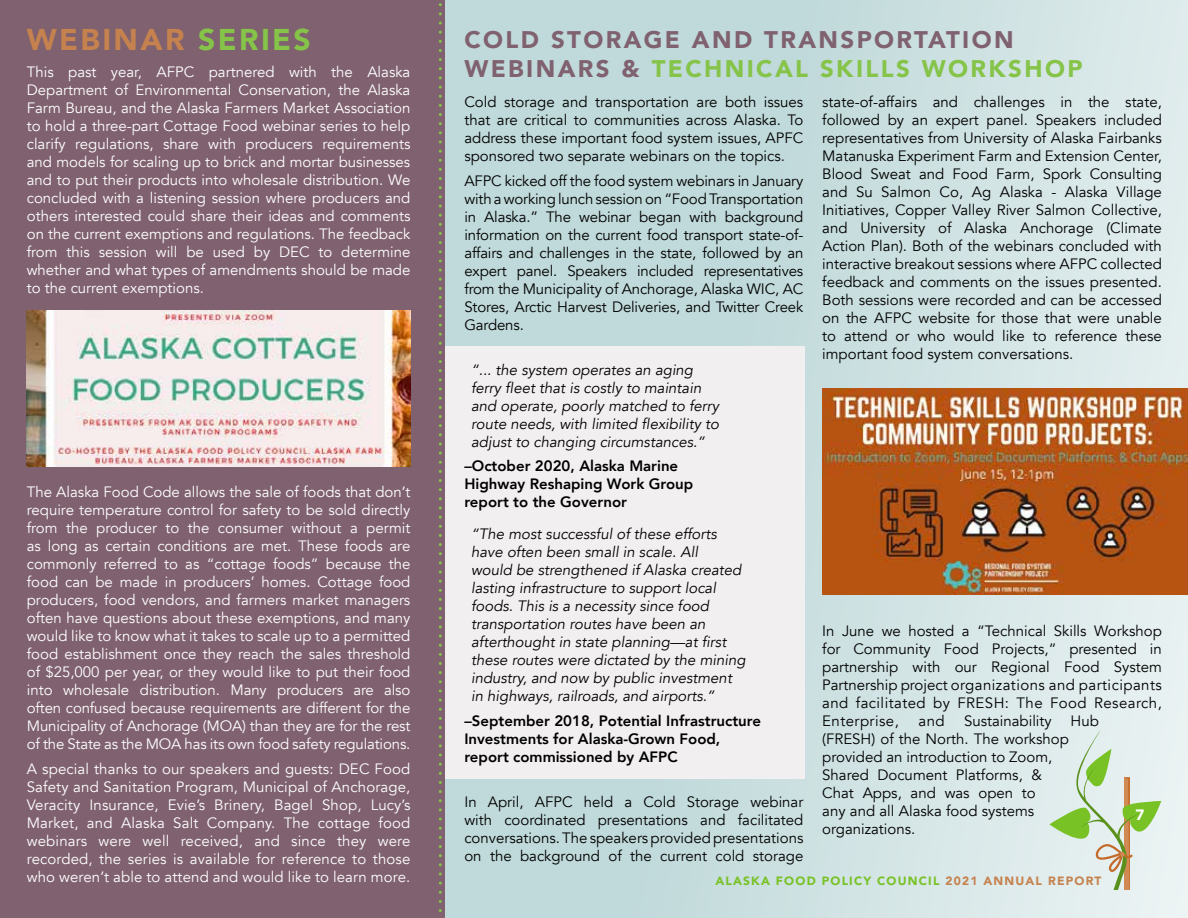
<style>
.page{position:relative;width:1188px;height:918px;background:#fff}
.page>*{position:absolute;margin:0;border:0;box-sizing:border-box;transform-origin:0 0}
.t1{font:900 30px "Avenir";letter-spacing:.08em;color:#c5824e}
.t2{font:900 24px/28.8px "Avenir";letter-spacing:.1em;color:#7f616f}
.t3{font:15px/18px "Avenir";color:#000;text-align:justify}
.t4{font:15px/18px "Avenir";color:#fff;text-align:justify}
.t5{font:italic 15px/18px "Avenir";color:#000}
.t6{font:800 15px/18px "Avenir";color:#000}
.t7{font:900 15px "Avenir";color:#fff}
.t8{font:900 12px "Avenir";letter-spacing:.1em;color:#78c226}
.s1{color:#85c448}
.s2{color:#c5824e}
</style>
<div class="page">
<div style="left:445px;top:0;width:743px;height:918px;background:linear-gradient(to right,#b8d4d5,#e0eced)"></div>
<div style="left:445px;top:346px;width:359px;height:433px;background:#f2eff0"></div>
<img style="left:822px;top:388px;width:366px;height:207px">
<div style="left:0;top:0;width:445px;height:918px;background:#7f616f"></div>
<svg style="left:439px;top:3px;width:3px;height:909px"></svg>
<img style="left:27px;top:310px;width:383px;height:157px">
<svg style="left:1049px;top:730px;width:112px;height:160px"></svg>
<h1 class="t1" style="left:27px;top:13px;width:285px">WEBINAR <span class="s1">SERIES</span></h1>
<p class="t4" style="left:27px;top:63px;width:385px">This past year, AFPC partnered with the Alaska Department of Environmental Conservation, the Alaska Farm Bureau, and the Alaska Farmers Market Association to hold a three-part Cottage Food webinar series to help clarify regulations, share with producers requirements and models for scaling up to brick and mortar businesses and to put their products into wholesale distribution. We concluded with a listening session where producers and others interested could share their ideas and comments on the current exemptions and regulations. The feedback from this session will be used by DEC to determine whether and what types of amendments should be made to the current exemptions.</p>
<p class="t4" style="left:27px;top:484px;width:385px">The Alaska Food Code allows the sale of foods that don’t require temperature control for safety to be sold directly from the producer to the consumer without a permit as long as certain conditions are met. These foods are commonly referred to as “cottage foods” because the food can be made in producers’ homes. Cottage food producers, food vendors, and farmers market managers often have questions about these exemptions, and many would like to know what it takes to scale up to a permitted food establishment once they reach the sales threshold of $25,000 per year, or they would like to put their food into wholesale distribution. Many producers are also often confused because requirements are different for the Municipality of Anchorage (MOA) than they are for the rest of the State as the MOA has its own food safety regulations.</p>
<p class="t4" style="left:27px;top:760px;width:385px">A special thanks to our speakers and guests: DEC Food Safety and Sanitation Program, Municipal of Anchorage, Veracity Insurance, Evie’s Brinery, Bagel Shop, Lucy’s Market, and Alaska Salt Company. The cottage food webinars were well received, and since they were recorded, the series is available for reference to those who weren’t able to attend and would like to learn more.</p>
<h2 class="t2" style="left:464px;top:25px;width:620px">COLD STORAGE AND TRANSPORTATION<br>WEBINARS &amp; <span class="s1">TECHNICAL SKILLS WORKSHOP</span></h2>
<p class="t3" style="left:464px;top:93px;width:341px">Cold storage and transportation are both issues that are critical to communities across Alaska. To address these important food system issues, APFC sponsored two separate webinars on the topics.</p>
<p class="t3" style="left:464px;top:172px;width:341px">AFPC kicked off the food system webinars in January with a working lunch session on “Food Transportation in Alaska.” The webinar began with background information on the current food transport state-of&shy;affairs and challenges in the state, followed by an expert panel. Speakers included representatives from the Municipality of Anchorage, Alaska WIC, AC Stores, Arctic Harvest Deliveries, and Twitter Creek Gardens.</p>
<p class="t5" style="left:471px;top:361px;width:250px">“... the system operates an aging ferry fleet that is costly to maintain and operate, poorly matched to ferry route needs, with limited flexibility to adjust to changing circumstances.”</p>
<p class="t6" style="left:464px;top:457px;width:230px">–October 2020, Alaska Marine<br>Highway Reshaping Work Group report to the Governor</p>
<p class="t5" style="left:471px;top:525px;width:276px">“The most successful of these efforts have often been small in scale. All<br>would be strengthened if Alaska created lasting infrastructure to support local foods. This is a necessity since food transportation routes have been an afterthought in state planning—at first these routes were dictated by the mining industry, and now by public investment in highways, railroads, and airports.”</p>
<p class="t6" style="left:464px;top:711px;width:298px">–September 2018, Potential Infrastructure<br>Investments for Alaska-Grown Food, report commissioned by AFPC</p>
<p class="t3" style="left:464px;top:793px;width:341px">In April, AFPC held a Cold Storage webinar with coordinated presentations and facilitated conversations. The speakers provided presentations on the background of the current cold storage</p>
<p class="t3" style="left:822px;top:93px;width:341px">state-of-affairs and challenges in the state, followed by an expert panel. Speakers included representatives from University of Alaska Fairbanks Matanuska Experiment Farm and Extension Center, Blood Sweat and Food Farm, Spork Consulting and Su Salmon Co, Ag Alaska - Alaska Village Initiatives, Copper Valley River Salmon Collective, and University of Alaska Anchorage (Climate Action Plan). Both of the webinars concluded with interactive breakout sessions where AFPC collected feedback and comments on the issues presented.<br>Both sessions were recorded and can be accessed on the AFPC website for those that were unable to attend or who would like to reference these important food system conversations.</p>
<p class="t3" style="left:822px;top:622px;width:341px">In June we hosted a “Technical Skills Workshop for Community Food Projects,” presented in partnership with our Regional Food System Partnership project organizations and participants and facilitated by FRESH: The Food Research, Enterprise,</p>
<p class="t3" style="left:919px;top:712px;width:28px">and</p>
<p class="t3" style="left:964px;top:712px;width:89px">Sustainability</p>
<p class="t3" style="left:1071px;top:712px;width:30px">Hub</p>
<p class="t3" style="left:822px;top:730px;width:248px;text-align:left">(FRESH) of the North. The workshop provided an introduction to Zoom,<br>Shared Document Platforms, &amp;<br>Chat Apps, and was open to<br>any and all Alaska food systems organizations.</p>
<p class="t7" style="left:1136px;top:802px;width:10px">7</p>
<p class="t8" style="left:715px;top:870px;width:388px">ALASKA FOOD POLICY COUNCIL <span class="s2">2021 ANNUAL REPORT</span></p>
</div>
